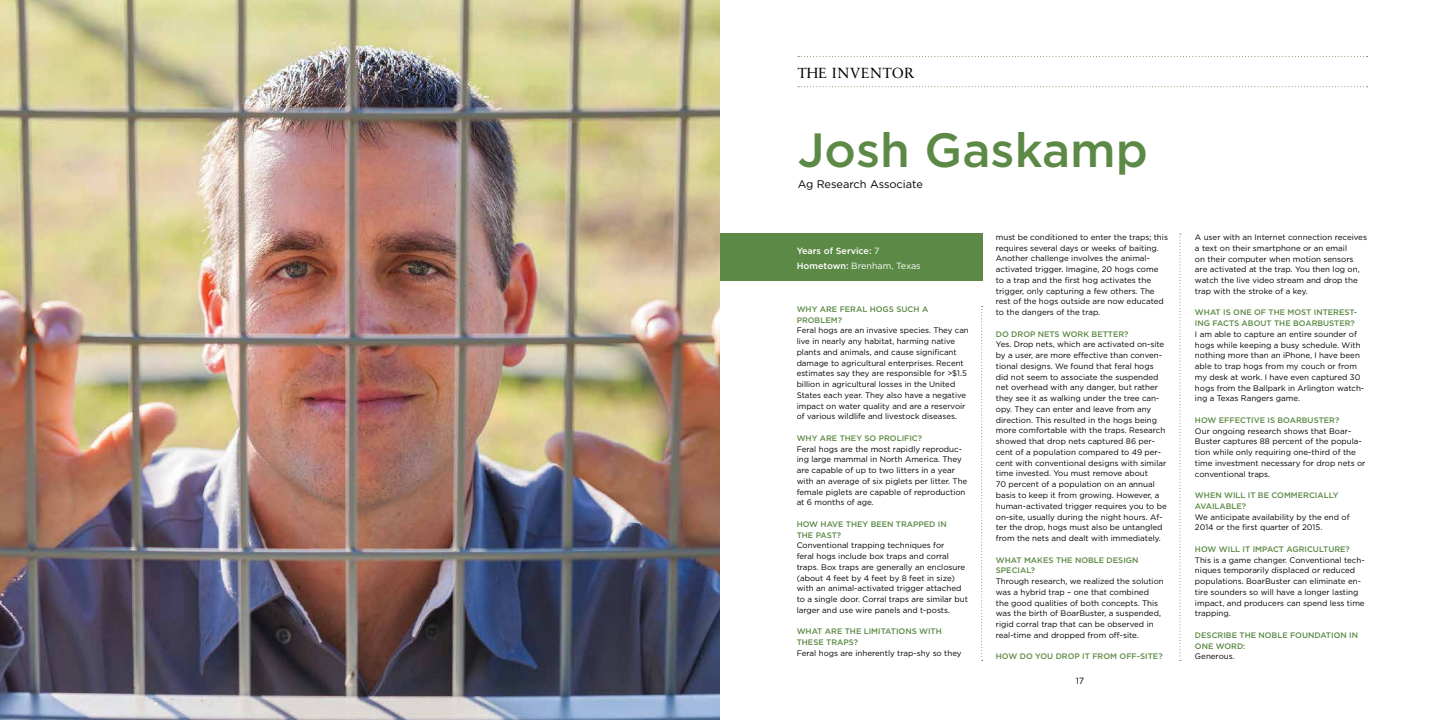
<style>
.page{position:relative;width:1440px;height:720px;background:#fff}
.page>*{position:absolute;margin:0;border:0;box-sizing:border-box;transform-origin:0 0}
.t1{font:500 48px "Gotham";color:#5c8a46}
.t2{font:15px "Sabon Next LT Pro Display";letter-spacing:.04em;color:#000}
.t3{font:11px "Gotham";color:#000}
.t4{font:500 9px/15px "Gotham";color:#fff}
.t5{font:9px "Gotham";color:#000}
.t6{font:8px/10.8px "Gotham";color:#000}
.t7{font:500 8px/10.8px "Gotham";color:#5c8a46}
.s1{font-weight:400}
</style>
<div class="page">
<img style="left:0;top:0;width:720px;height:720px">
<svg style="left:798px;top:56px;width:570px;height:1px"></svg>
<svg style="left:798px;top:86px;width:570px;height:1px"></svg>
<svg style="left:981px;top:306px;width:2px;height:355px"></svg>
<svg style="left:1179px;top:234px;width:2px;height:427px"></svg>
<div style="left:720px;top:234px;width:262px;height:47px;background:#5c8a46"></div>
<h2 class="t2" style="left:798px;top:61px;width:118px">THE INVENTOR</h2>
<h1 class="t1" style="left:798px;top:119px;width:352px">Josh Gaskamp</h1>
<h3 class="t3" style="left:798px;top:177px;width:127px">Ag Research Associate</h3>
<p class="t4" style="left:797px;top:243px;width:126px">Years of Service: <span class="s1">7<br></span>Hometown: <span class="s1">Brenham, Texas</span></p>
<p class="t7" style="left:797px;top:304px;width:133px">WHY ARE FERAL HOGS SUCH A<br>PROBLEM?</p>
<p class="t6" style="left:797px;top:325px;width:174px">Feral hogs are an invasive species. They can live in nearly any habitat, harming native plants and animals, and cause significant damage to agricultural enterprises. Recent estimates say they are responsible for &gt;$1.5 billion in agricultural losses in the United States each year. They also have a negative impact on water quality and are a reservoir of various wildlife and livestock diseases.</p>
<p class="t7" style="left:797px;top:433px;width:127px">WHY ARE THEY SO PROLIFIC?</p>
<p class="t6" style="left:797px;top:443px;width:172px">Feral hogs are the most rapidly reproduc&shy;ing large mammal in North America. They are capable of up to two litters in a year with an average of six piglets per litter. The female piglets are capable of reproduction at 6 months of age.</p>
<p class="t7" style="left:797px;top:519px;width:152px">HOW HAVE THEY BEEN TRAPPED IN<br>THE PAST?</p>
<p class="t6" style="left:797px;top:540px;width:173px">Conventional trapping techniques for<br>feral hogs include box traps and corral traps. Box traps are generally an enclosure (about 4 feet by 4 feet by 8 feet in size) with an animal-activated trigger attached to a single door. Corral traps are similar but larger and use wire panels and t-posts.</p>
<p class="t7" style="left:797px;top:626px;width:147px">WHAT ARE THE LIMITATIONS WITH<br>THESE TRAPS?</p>
<p class="t6" style="left:797px;top:648px;width:166px">Feral hogs are inherently trap-shy so they</p>
<p class="t6" style="left:996px;top:232px;width:174px">must be conditioned to enter the traps; this requires several days or weeks of baiting.<br>Another challenge involves the animal&shy;activated trigger. Imagine, 20 hogs come to a trap and the first hog activates the trigger, only capturing a few others. The rest of the hogs outside are now educated to the dangers of the trap.</p>
<p class="t7" style="left:996px;top:328px;width:134px">DO DROP NETS WORK BETTER?</p>
<p class="t6" style="left:996px;top:339px;width:173px">Yes. Drop nets, which are activated on-site by a user, are more effective than conven&shy;tional designs. We found that feral hogs did not seem to associate the suspended net overhead with any danger, but rather they see it as walking under the tree can&shy;opy. They can enter and leave from any direction. This resulted in the hogs being more comfortable with the traps. Research showed that drop nets captured 86 per&shy;cent of a population compared to 49 per&shy;cent with conventional designs with similar time invested. You must remove about<br>70 percent of a population on an annual basis to keep it from growing. However, a human-activated trigger requires you to be on-site, usually during the night hours. Af&shy;ter the drop, hogs must also be untangled from the nets and dealt with immediately.</p>
<p class="t7" style="left:996px;top:554px;width:144px">WHAT MAKES THE NOBLE DESIGN<br>SPECIAL?</p>
<p class="t6" style="left:996px;top:576px;width:170px">Through research, we realized the solution was a hybrid trap – one that combined the good qualities of both concepts. This was the birth of BoarBuster, a suspended, rigid corral trap that can be observed in real-time and dropped from off-site.</p>
<p class="t7" style="left:996px;top:651px;width:168px">HOW DO YOU DROP IT FROM OFF-SITE?</p>
<p class="t5" style="left:1076px;top:675px;width:10px">17</p>
<p class="t6" style="left:1195px;top:232px;width:174px">A user with an Internet connection receives a text on their smartphone or an email<br>on their computer when motion sensors are activated at the trap. You then log on, watch the live video stream and drop the trap with the stroke of a key.</p>
<p class="t7" style="left:1195px;top:307px;width:164px">WHAT IS ONE OF THE MOST INTEREST-<br>ING FACTS ABOUT THE BOARBUSTER?</p>
<p class="t6" style="left:1195px;top:328px;width:171px">I am able to capture an entire sounder of hogs while keeping a busy schedule. With nothing more than an iPhone, I have been able to trap hogs from my couch or from my desk at work. I have even captured 30 hogs from the Ballpark in Arlington watch&shy;ing a Texas Rangers game.</p>
<p class="t7" style="left:1195px;top:414px;width:146px">HOW EFFECTIVE IS BOARBUSTER?</p>
<p class="t6" style="left:1195px;top:425px;width:172px">Our ongoing research shows that Boar-Buster captures 88 percent of the popula&shy;tion while only requiring one-third of the time investment necessary for drop nets or conventional traps.</p>
<p class="t7" style="left:1195px;top:490px;width:145px">WHEN WILL IT BE COMMERCIALLY<br>AVAILABLE?</p>
<p class="t6" style="left:1195px;top:511px;width:156px">We anticipate availability by the end of<br>2014 or the first quarter of 2015.</p>
<p class="t7" style="left:1195px;top:544px;width:156px">HOW WILL IT IMPACT AGRICULTURE?</p>
<p class="t6" style="left:1195px;top:554px;width:171px">This is a game changer. Conventional tech&shy;niques temporarily displaced or reduced populations. BoarBuster can eliminate en&shy;tire sounders so will have a longer lasting impact, and producers can spend less time trapping.</p>
<p class="t7" style="left:1195px;top:630px;width:165px">DESCRIBE THE NOBLE FOUNDATION IN<br>ONE WORD:</p>
<p class="t6" style="left:1195px;top:651px;width:41px">Generous.</p>
</div>
